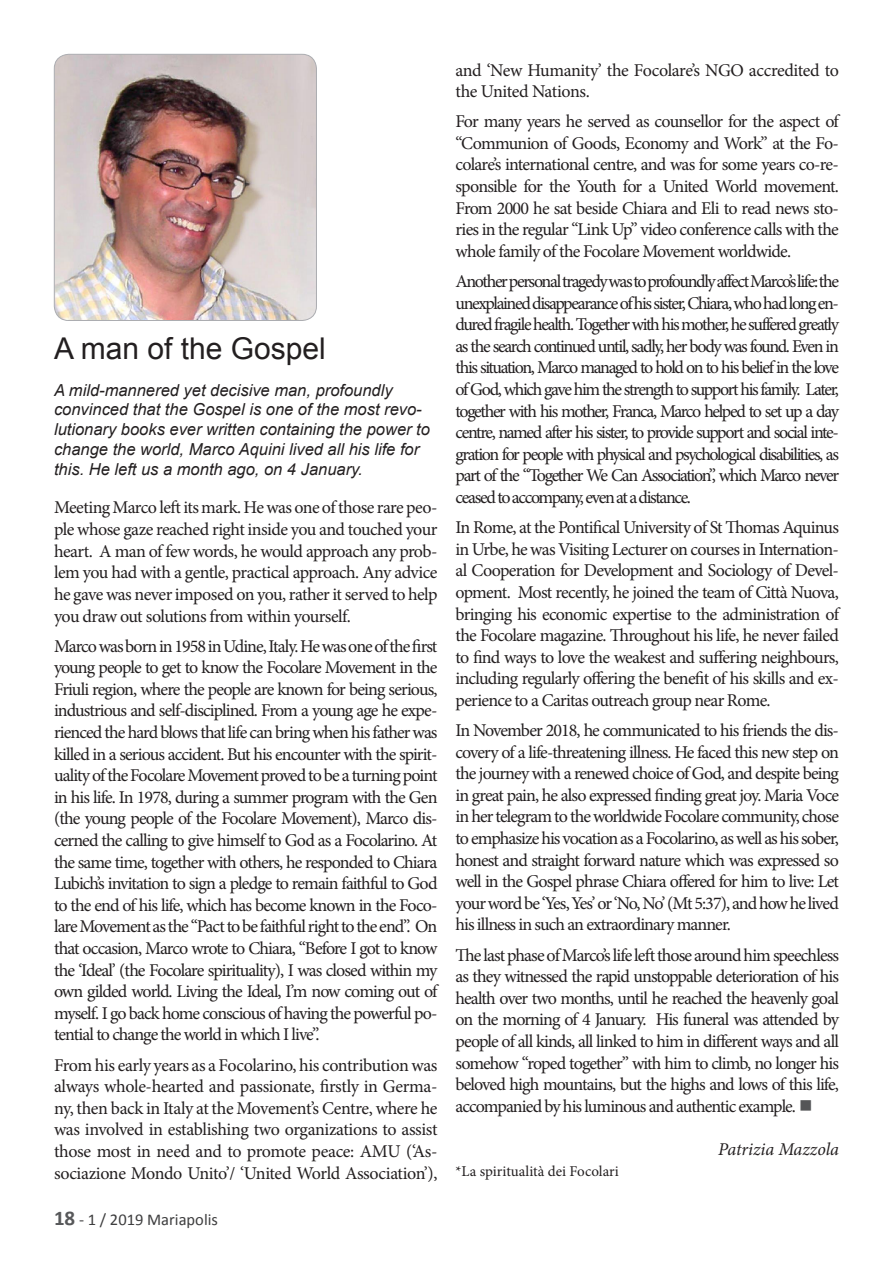
<style>
.page{position:relative;width:893px;height:1263px;background:#fff}
.page>*{position:absolute;margin:0;border:0;box-sizing:border-box;transform-origin:0 0}
.t1{font:30px "Arial";color:#231f20}
.t2{font:18px/21.6px "Minion Pro";letter-spacing:-.045em;color:#231f20;text-align:justify}
.t3{font:18px/21.6px "Minion Pro";letter-spacing:-.025em;color:#231f20}
.t4{font:italic 18px "Minion Pro";letter-spacing:-.005em;color:#231f20}
.t5{font:italic 16.5px/19.8px "Arial";color:#231f20}
.t6{font:16.5px "Calibri";color:#3e3e3f}
.t7{font:15px "Minion Pro";color:#231f20}
.s1{font-weight:700;font-size:21px;color:#57585a}
.s2{color:#545557}
</style>
<div class="page">
<img style="left:54px;top:54px;width:262px;height:266px">
<div style="left:54px;top:54px;width:263px;height:267px;border:1px solid #acadb1;border-radius:14px"></div>
<h1 class="t1" style="left:54px;top:329px;width:273px">A man of the Gospel</h1>
<p class="t5" style="left:54px;top:380px;width:378px">A mild-mannered yet decisive man, profoundly convinced that the Gospel is one of the most revo&shy;lutionary books ever written containing the power to change the world, Marco Aquini lived all his life for this. He left us a month ago, on 4 January.</p>
<p class="t2" style="left:54px;top:497px;width:385px">Meeting Marco left its mark. He was one of those rare peo&shy;ple whose gaze reached right inside you and touched your heart. A man of few words, he would approach any prob&shy;lem you had with a gentle, practical approach. Any advice he gave was never imposed on you, rather it served to help you draw out solutions from within yourself.</p>
<p class="t2" style="left:54px;top:635px;width:385px">Marco was born in 1958 in Udine, Italy. He was one of the first young people to get to know the Focolare Movement in the Friuli region, where the people are known for being serious, industrious and self-disciplined. From a young age he expe&shy;rienced the hard blows that life can bring when his father was killed in a serious accident. But his encounter with the spirit&shy;uality of the Focolare Movement proved to be a turning point in his life. In 1978, during a summer program with the Gen (the young people of the Focolare Movement), Marco dis&shy;cerned the calling to give himself to God as a Focolarino. At the same time, together with others, he responded to Chiara Lubich’s invitation to sign a pledge to remain faithful to God to the end of his life, which has become known in the Foco&shy;lare Movement as the “Pact to be faithful right to the end”. On that occasion, Marco wrote to Chiara, “Before I got to know the ‘Ideal’ (the Focolare spirituality), I was closed within my own gilded world. Living the Ideal, I’m now coming out of myself. I go back home conscious of having the powerful po&shy;tential to change the world in which I live”.</p>
<p class="t2" style="left:54px;top:1054px;width:385px">From his early years as a Focolarino, his contribution was always whole-hearted and passionate, firstly in Germa&shy;ny, then back in Italy at the Movement’s Centre, where he was involved in establishing two organizations to assist those most in need and to promote peace: AMU (‘As&shy;sociazione Mondo Unito’/ ‘United World Association’),</p>
<p class="t6" style="left:54px;top:1209px;width:165px"><span class="s1">18</span> - 1 / 2019 Mariapolis</p>
<p class="t3" style="left:455px;top:59px;width:385px">and ‘New Humanity’ the Focolare’s NGO accredited to the United Nations.</p>
<p class="t2" style="left:455px;top:111px;width:385px">For many years he served as counsellor for the aspect of “Communion of Goods, Economy and Work” at the Fo&shy;colare’s international centre, and was for some years co-re&shy;sponsible for the Youth for a United World movement.<br>From 2000 he sat beside Chiara and Eli to read news sto&shy;ries in the regular “Link Up” video conference calls with the whole family of the Focolare Movement worldwide.</p>
<p class="t2" style="left:455px;top:271px;width:385px">Another personal tragedy was to profoundly affect Marco’s life: the unexplained disappearance of his sister, Chiara, who had long en&shy;dured fragile health. Together with his mother, he suffered greatly as the search continued until, sadly, her body was found. Even in this situation, Marco managed to hold on to his belief in the love of God, which gave him the strength to support his family. Later, together with his mother, Franca, Marco helped to set up a day centre, named after his sister, to provide support and social inte&shy;gration for people with physical and psychological disabilities, as part of the “Together We Can Association”, which Marco never ceased to accompany, even at a distance.</p>
<p class="t2" style="left:455px;top:517px;width:385px">In Rome, at the Pontifical University of St Thomas Aquinus in Urbe, he was Visiting Lecturer on courses in Internation&shy;al Cooperation for Development and Sociology of Devel&shy;opment. Most recently, he joined the team of Città Nuova, bringing his economic expertise to the administration of the Focolare magazine. Throughout his life, he never failed to find ways to love the weakest and suffering neighbours, including regularly offering the benefit of his skills and ex&shy;perience to a Caritas outreach group near Rome.</p>
<p class="t2" style="left:455px;top:719px;width:385px">In November 2018, he communicated to his friends the dis&shy;covery of a life-threatening illness. He faced this new step on the journey with a renewed choice of God, and despite being in great pain, he also expressed finding great joy. Maria Voce in her telegram to the worldwide Focolare community, chose to emphasize his vocation as a Focolarino, as well as his sober, honest and straight forward nature which was expressed so well in the Gospel phrase Chiara offered for him to live: Let your word be ‘Yes, Yes’ or ‘No, No’ (Mt 5:37), and how he lived his illness in such an extraordinary manner.</p>
<p class="t2" style="left:455px;top:944px;width:385px">The last phase of Marco’s life left those around him speechless as they witnessed the rapid unstoppable deterioration of his health over two months, until he reached the heavenly goal on the morning of 4 January. His funeral was attended by people of all kinds, all linked to him in different ways and all somehow “roped together” with him to climb, no longer his beloved high mountains, but the highs and lows of this life, accompanied by his luminous and authentic example. <span class="s2">■</span></p>
<p class="t4" style="left:718px;top:1136px;width:122px">Patrizia Mazzola</p>
<p class="t7" style="left:455px;top:1161px;width:165px">*La spiritualità dei Focolari</p>
</div>
